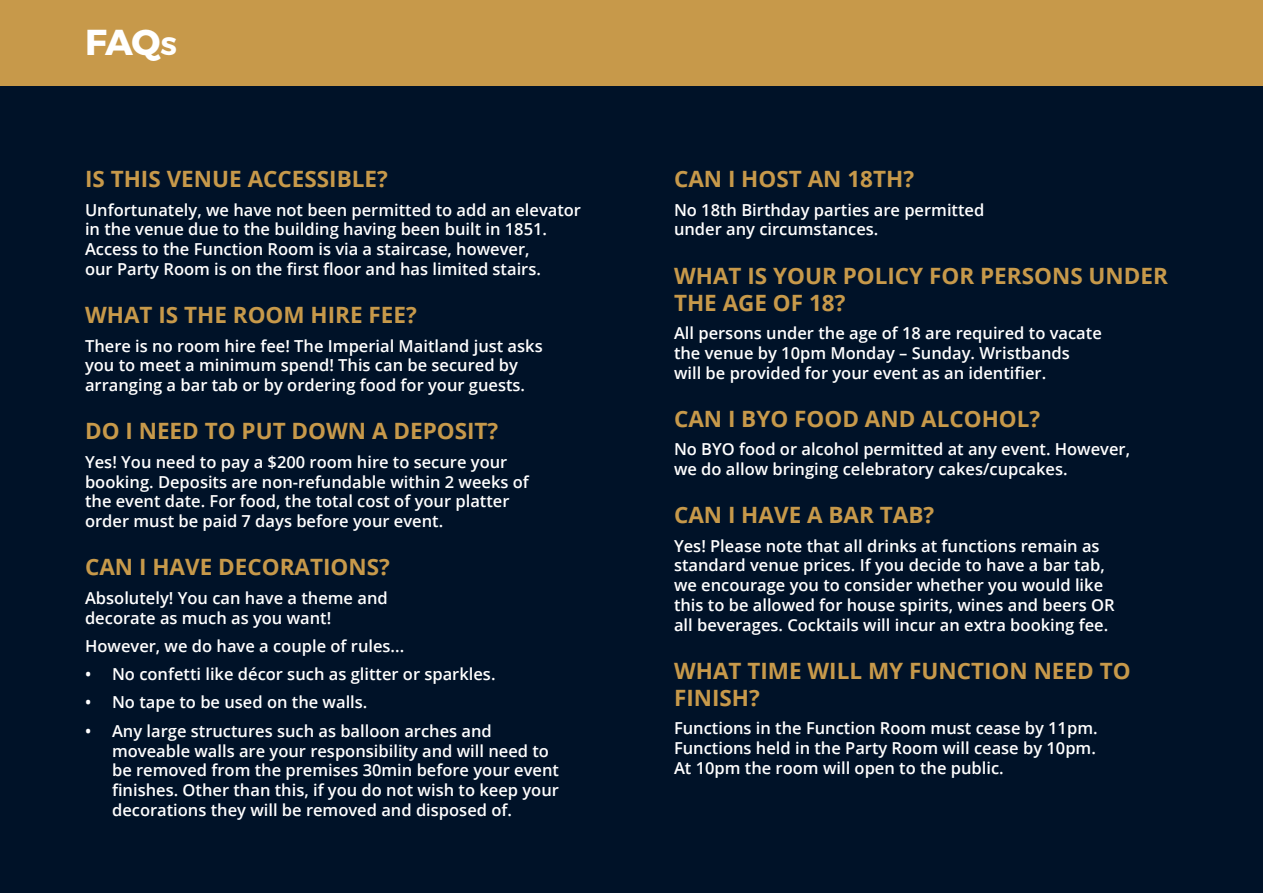
<style>
.page{position:relative;width:1263px;height:893px;background:#001228}
.page>*{position:absolute;margin:0;border:0;box-sizing:border-box;transform-origin:0 0}
.Page_Headings{font:700 36px "Montserrat";color:#fff}
.FAQ_Questions{font:700 22.5px/27px "Open Sans";color:#c7994a}
.FAQ_Answers{font:600 16.5px/19.8px "Open Sans";color:#fff}
.s1{font-size:25.2px}
</style>
<div class="page">
<div style="left:0;top:0;width:1263px;height:85px;background:#c7994a"></div>
<p class="Page_Headings" style="left:85px;top:13px;width:93px">FAQ<span class="s1">s</span></p>
<p class="FAQ_Questions" style="left:85px;top:165px;width:304px">IS THIS VENUE ACCESSIBLE?</p>
<p class="FAQ_Answers" style="left:85px;top:199px;width:497px">Unfortunately, we have not been permitted to add an elevator in the venue due to the building having been built in 1851.<br>Access to the Function Room is via a staircase, however,<br>our Party Room is on the first floor and has limited stairs.</p>
<p class="FAQ_Questions" style="left:85px;top:301px;width:333px">WHAT IS THE ROOM HIRE FEE?</p>
<p class="FAQ_Answers" style="left:85px;top:335px;width:459px">There is no room hire fee! The Imperial Maitland just asks you to meet a minimum spend! This can be secured by arranging a bar tab or by ordering food for your guests.</p>
<p class="FAQ_Questions" style="left:85px;top:417px;width:415px">DO I NEED TO PUT DOWN A DEPOSIT?</p>
<p class="FAQ_Answers" style="left:85px;top:451px;width:445px">Yes! You need to pay a $200 room hire to secure your booking. Deposits are non-refundable within 2 weeks of the event date. For food, the total cost of your platter order must be paid 7 days before your event.</p>
<p class="FAQ_Questions" style="left:85px;top:553px;width:306px">CAN I HAVE DECORATIONS?</p>
<p class="FAQ_Answers" style="left:85px;top:587px;width:304px">Absolutely! You can have a theme and decorate as much as you want!</p>
<p class="FAQ_Answers" style="left:85px;top:636px;width:321px">However, we do have a couple of rules...</p>
<p class="FAQ_Answers" style="left:85px;top:664px;width:412px">• No confetti like décor such as glitter or sparkles.</p>
<p class="FAQ_Answers" style="left:85px;top:692px;width:284px">• No tape to be used on the walls.</p>
<p class="FAQ_Answers" style="left:112px;top:720px;width:448px;text-indent:-27px">• Any large structures such as balloon arches and moveable walls are your responsibility and will need to be removed from the premises 30min before your event finishes. Other than this, if you do not wish to keep your decorations they will be removed and disposed of.</p>
<p class="FAQ_Questions" style="left:674px;top:165px;width:242px">CAN I HOST AN 18TH?</p>
<p class="FAQ_Answers" style="left:674px;top:199px;width:312px">No 18th Birthday parties are permitted under any circumstances.</p>
<p class="FAQ_Questions" style="left:674px;top:261px;width:495px">WHAT IS YOUR POLICY FOR PERSONS UNDER<br>THE AGE OF 18?</p>
<p class="FAQ_Answers" style="left:674px;top:323px;width:429px">All persons under the age of 18 are required to vacate the venue by 10pm Monday – Sunday. Wristbands<br>will be provided for your event as an identifier.</p>
<p class="FAQ_Questions" style="left:674px;top:405px;width:368px">CAN I BYO FOOD AND ALCOHOL?</p>
<p class="FAQ_Answers" style="left:674px;top:439px;width:458px">No BYO food or alcohol permitted at any event. However, we do allow bringing celebratory cakes/cupcakes.</p>
<p class="FAQ_Questions" style="left:674px;top:501px;width:262px">CAN I HAVE A BAR TAB?</p>
<p class="FAQ_Answers" style="left:674px;top:535px;width:442px">Yes! Please note that all drinks at functions remain as standard venue prices. If you decide to have a bar tab, we encourage you to consider whether you would like this to be allowed for house spirits, wines and beers OR all beverages. Cocktails will incur an extra booking fee.</p>
<p class="FAQ_Questions" style="left:674px;top:657px;width:458px">WHAT TIME WILL MY FUNCTION NEED TO<br>FINISH?</p>
<p class="FAQ_Answers" style="left:674px;top:718px;width:425px;text-align:justify">Functions in the Function Room must cease by 11pm.<br>Functions held in the Party Room will cease by 10pm.<br>At 10pm the room will open to the public.</p>
</div>
